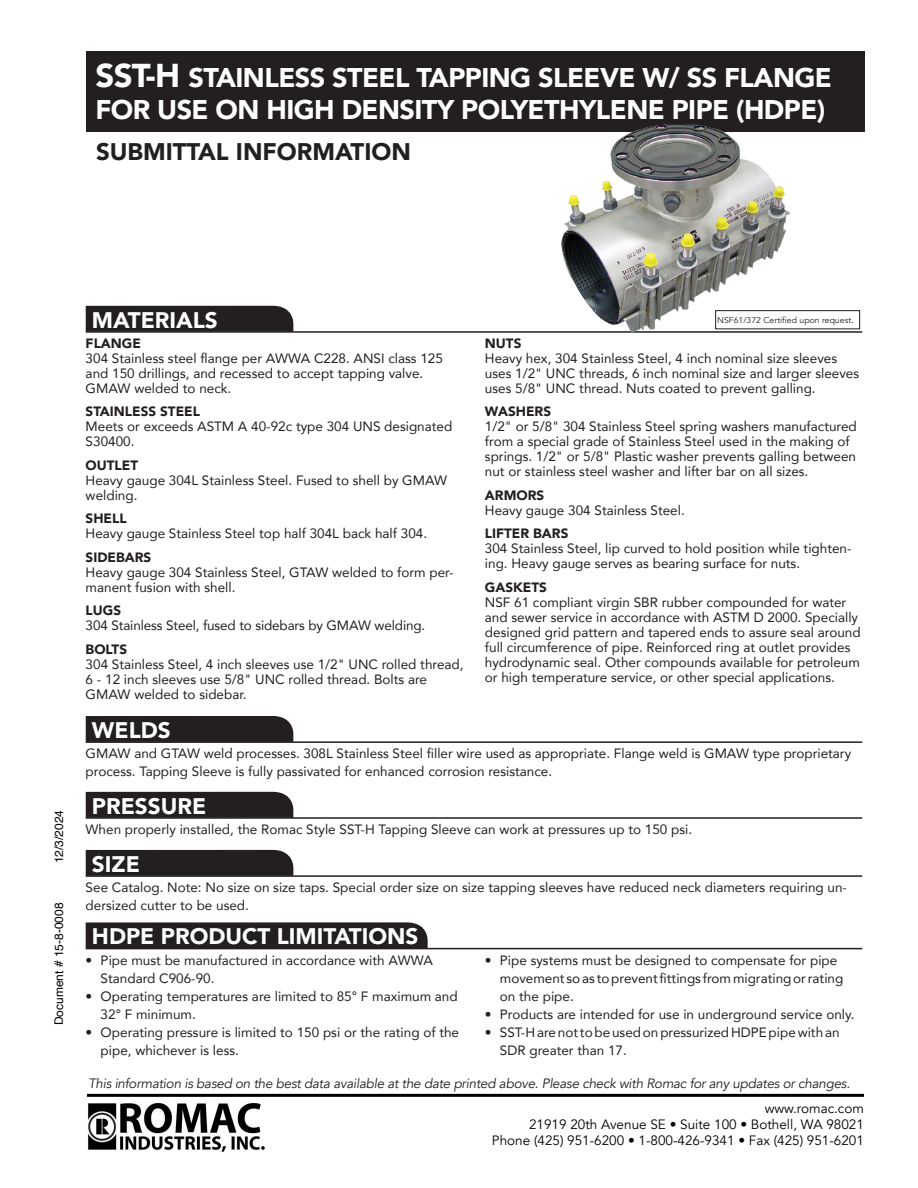
<style>
.page{position:relative;width:918px;height:1188px;background:#fff}
.page>*{position:absolute;margin:0;border:0;box-sizing:border-box;transform-origin:0 0}
.Product_Name{font:900 27px "Avenir";letter-spacing:-.02em;color:#fff}
.t1{font:900 24px "Avenir";color:#231f20}
.t2{font:900 22.5px "Avenir";color:#fff}
.Body_text{font:13.5px/15px "Avenir";color:#231f20}
.t3{font:italic 13.5px "Avenir";letter-spacing:-.02em;color:#231f20}
.t4{font:13.5px/16.2px "Avenir";color:#000;text-align:right}
.t5{font:12px "Helvetica";color:#000}
.Body_text-2{font:8.4px "Avenir";color:#231f20}
.s1{font-size:33px}
.s2{font-weight:900}
.s3{font-size:10.2px}
</style>
<div class="page">
<hr style="left:87px;top:1094px;width:777px;height:3px;background:#000">
<img style="left:88px;top:1102px;width:177px;height:49px">
<div style="left:86px;top:51px;width:779px;height:81px;background:#231f20"></div>
<div style="left:86px;top:306px;width:208px;height:25px;background:#231f20"></div>
<hr style="left:86px;top:331px;width:776px;height:2px;background:#231f20">
<div style="left:86px;top:716px;width:208px;height:25px;background:#231f20"></div>
<hr style="left:86px;top:741px;width:776px;height:2px;background:#231f20">
<div style="left:86px;top:792px;width:208px;height:25px;background:#231f20"></div>
<hr style="left:86px;top:817px;width:776px;height:2px;background:#231f20">
<div style="left:86px;top:850px;width:208px;height:25px;background:#231f20"></div>
<hr style="left:86px;top:875px;width:776px;height:2px;background:#231f20">
<div style="left:86px;top:922px;width:342px;height:26px;background:#231f20"></div>
<hr style="left:86px;top:948px;width:776px;height:1px;background:#231f20">
<img style="left:559px;top:124px;width:232px;height:209px">
<div style="left:715px;top:310px;width:145px;height:19px;border:1px solid #231f20"></div>
<p class="Product_Name" style="left:95px;top:54px;width:738px"><span class="s1">SST-H</span> STAINLESS STEEL TAPPING SLEEVE W/ SS FLANGE</p>
<p class="Product_Name" style="left:95px;top:87px;width:731px">FOR USE ON HIGH DENSITY POLYETHYLENE PIPE (HDPE)</p>
<h2 class="t1" style="left:96px;top:131px;width:317px">SUBMITTAL INFORMATION</h2>
<p class="t5" style="left:50px;top:863px;width:55px;rotate:-90deg">12/3/2024</p>
<p class="t5" style="left:50px;top:1025px;width:124px;rotate:-90deg">Document # 15-8-0008</p>
<p class="t2" style="left:92px;top:300px;width:127px">MATERIALS</p>
<p class="Body_text" style="left:86px;top:335px;width:359px"><span class="s2">FLANGE<br></span>304 Stainless steel flange per AWWA C228. ANSI class 125 and 150 drillings, and recessed to accept tapping valve.<br>GMAW welded to neck.</p>
<p class="Body_text" style="left:86px;top:404px;width:368px"><span class="s2">STAINLESS STEEL<br></span>Meets or exceeds ASTM A 40-92c type 304 UNS designated<br>S30400.</p>
<p class="Body_text" style="left:86px;top:457px;width:363px"><span class="s2">OUTLET<br></span>Heavy gauge 304L Stainless Steel. Fused to shell by GMAW welding.</p>
<p class="Body_text" style="left:86px;top:511px;width:343px"><span class="s2">SHELL<br></span>Heavy gauge Stainless Steel top half 304L back half 304.</p>
<p class="Body_text" style="left:86px;top:549px;width:370px"><span class="s2">SIDEBARS<br></span>Heavy gauge 304 Stainless Steel, GTAW welded to form per&shy;manent fusion with shell.</p>
<p class="Body_text" style="left:86px;top:603px;width:341px"><span class="s2">LUGS<br></span>304 Stainless Steel, fused to sidebars by GMAW welding.</p>
<p class="Body_text" style="left:86px;top:641px;width:379px"><span class="s2">BOLTS<br></span>304 Stainless Steel, 4 inch sleeves use 1/2" UNC rolled thread, 6 - 12 inch sleeves use 5/8" UNC rolled thread. Bolts are GMAW welded to sidebar.</p>
<p class="t2" style="left:92px;top:711px;width:80px">WELDS</p>
<p class="Body_text-2" style="left:717px;top:315px;width:138px">NSF61/372 Certified upon request<span class="s3">.</span></p>
<p class="Body_text" style="left:485px;top:335px;width:376px"><span class="s2">NUTS<br></span>Heavy hex, 304 Stainless Steel, 4 inch nominal size sleeves uses 1/2" UNC threads, 6 inch nominal size and larger sleeves uses 5/8" UNC thread. Nuts coated to prevent galling.</p>
<p class="Body_text" style="left:485px;top:404px;width:373px"><span class="s2">WASHERS<br></span>1/2" or 5/8" 304 Stainless Steel spring washers manufactured from a special grade of Stainless Steel used in the making of springs. 1/2" or 5/8" Plastic washer prevents galling between nut or stainless steel washer and lifter bar on all sizes.</p>
<p class="Body_text" style="left:485px;top:487px;width:201px"><span class="s2">ARMORS<br></span>Heavy gauge 304 Stainless Steel.</p>
<p class="Body_text" style="left:485px;top:526px;width:368px"><span class="s2">LIFTER BARS<br></span>304 Stainless Steel, lip curved to hold position while tighten&shy;ing. Heavy gauge serves as bearing surface for nuts.</p>
<p class="Body_text" style="left:485px;top:579px;width:377px"><span class="s2">GASKETS<br></span>NSF 61 compliant virgin SBR rubber compounded for water and sewer service in accordance with ASTM D 2000. Specially designed grid pattern and tapered ends to assure seal around full circumference of pipe. Reinforced ring at outlet provides hydrodynamic seal. Other compounds available for petroleum or high temperature service, or other special applications.</p>
<p class="Body_text" style="left:86px;top:744px;width:767px;line-height:18px">GMAW and GTAW weld processes. 308L Stainless Steel filler wire used as appropriate. Flange weld is GMAW type proprietary process. Tapping Sleeve is fully passivated for enhanced corrosion resistance.</p>
<p class="t2" style="left:92px;top:787px;width:116px">PRESSURE</p>
<p class="Body_text" style="left:86px;top:821px;width:608px">When properly installed, the Romac Style SST-H Tapping Sleeve can work at pressures up to 150 psi.</p>
<p class="t2" style="left:92px;top:845px;width:49px">SIZE</p>
<p class="Body_text" style="left:86px;top:878px;width:763px;line-height:18px">See Catalog. Note: No size on size taps. Special order size on size tapping sleeves have reduced neck diameters requiring un&shy;dersized cutter to be used.</p>
<p class="t2" style="left:92px;top:917px;width:328px">HDPE PRODUCT LIMITATIONS</p>
<p class="Body_text" style="left:101px;top:950px;width:334px;line-height:18px;text-indent:-15px">• Pipe must be manufactured in accordance with AWWA<br>Standard C906-90.</p>
<p class="Body_text" style="left:101px;top:986px;width:359px;line-height:18px;text-indent:-15px">• Operating temperatures are limited to 85° F maximum and<br>32° F minimum.</p>
<p class="Body_text" style="left:101px;top:1022px;width:360px;line-height:18px;text-indent:-15px">• Operating pressure is limited to 150 psi or the rating of the pipe, whichever is less.</p>
<p class="Body_text" style="left:500px;top:950px;width:345px;line-height:18px;text-indent:-15px">• Pipe systems must be designed to compensate for pipe movement so as to prevent fittings from migrating or rating on the pipe.</p>
<p class="Body_text" style="left:485px;top:1006px;width:371px">• Products are intended for use in underground service only.</p>
<p class="Body_text" style="left:500px;top:1022px;width:341px;line-height:18px;text-indent:-15px">• SST-H are not to be used on pressurized HDPE pipe with an<br>SDR greater than 17.</p>
<p class="t3" style="left:88px;top:1075px;width:764px">This information is based on the best data available at the date printed above. Please check with Romac for any updates or changes.</p>
<p class="t4" style="left:492px;top:1100px;width:374px">www.romac.com<br>21919 20th Avenue SE • Suite 100 • Bothell, WA 98021<br>Phone (425) 951-6200 • 1-800-426-9341 • Fax (425) 951-6201</p>
</div>
